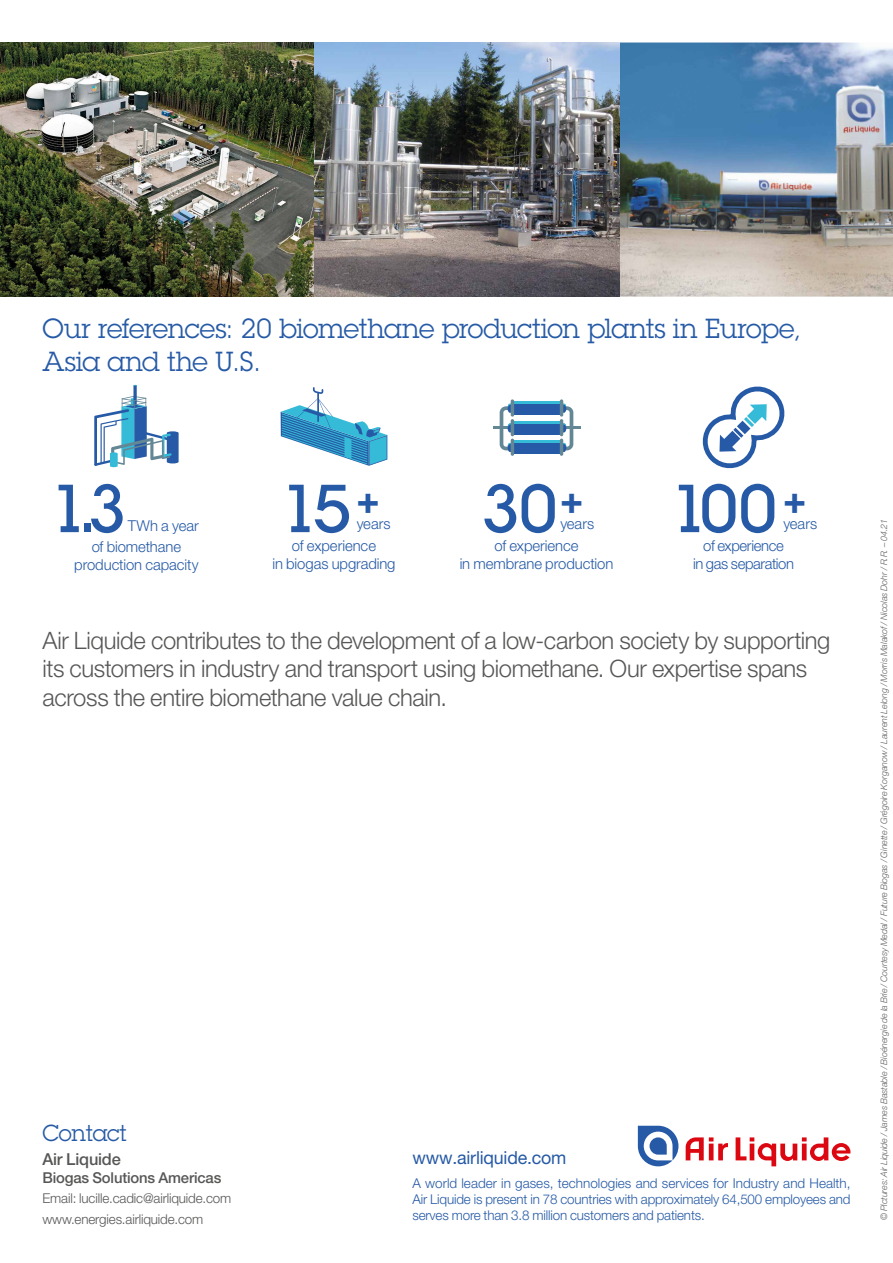
<style>
.page{position:relative;width:893px;height:1263px;background:#fff}
.page>*{position:absolute;margin:0;border:0;box-sizing:border-box;transform-origin:0 0}
.t1{font:500 66.3px "Lubalin Graph Std";letter-spacing:-.06em;color:#265aa6}
.t2{font:700 37.5px "Lubalin Graph Std";color:#265aa6}
.t3{font:27px/32.4px "Lubalin Graph Std";letter-spacing:-.015em;color:#265aa6}
.t4{font:300 24px/28.8px "Helvetica Neue LT Pro";letter-spacing:-.015em;color:#575756}
.t5{font:22.5px "Lubalin Graph Std";letter-spacing:-.01em;color:#265aa6}
.t6{font:18px "Helvetica Neue LT Pro";letter-spacing:-.01em;color:#265aa6}
.t7{font:500 16.5px "Helvetica Neue LT Pro";letter-spacing:-.01em;color:#575756}
.t8{font:300 15px/18px "Helvetica Neue LT Pro";letter-spacing:-.005em;color:#265aa6;text-align:center}
.t9{font:300 15px/18px "Helvetica Neue LT Pro";letter-spacing:-.025em;color:#265aa6;text-align:center}
.t10{font:500 15px "Helvetica Neue LT Pro";letter-spacing:-.01em;color:#575756}
.t11{font:300 13.5px/16.2px "Helvetica Neue LT Pro";letter-spacing:-.01em;color:#265aa6;text-align:justify}
.t12{font:300 13.5px/20.4px "Helvetica Neue LT Pro";letter-spacing:-.01em;color:#575756}
.t13{font:italic 300 9px "Helvetica Neue LT Pro";letter-spacing:-.01em;color:#646363}
</style>
<div class="page">
<img style="left:0;top:43px;width:315px;height:254px">
<img style="left:619px;top:43px;width:274px;height:254px">
<img style="left:315px;top:43px;width:304px;height:254px">
<svg style="left:638px;top:1126px;width:40px;height:40px"></svg>
<svg style="left:686px;top:1137px;width:42px;height:23px"></svg>
<svg style="left:736px;top:1137px;width:114px;height:29px"></svg>
<svg style="left:281px;top:387px;width:106px;height:79px"></svg>
<hr style="left:493px;top:426px;width:87px;height:3px;background:#648796">
<div style="left:513px;top:440px;width:48px;height:14px;background:#265aa6"></div>
<hr style="left:514px;top:401px;width:47px;height:3px;background:#35bbd7">
<svg style="left:500px;top:403px;width:73px;height:49px"></svg>
<hr style="left:511px;top:439px;width:3px;height:17px;background:#648796;border-radius:2px">
<hr style="left:560px;top:439px;width:3px;height:17px;background:#648796;border-radius:2px">
<hr style="left:511px;top:399px;width:3px;height:18px;background:#648796;border-radius:2px">
<hr style="left:560px;top:399px;width:3px;height:18px;background:#648796;border-radius:2px">
<hr style="left:511px;top:419px;width:3px;height:17px;background:#648796;border-radius:2px">
<hr style="left:560px;top:419px;width:3px;height:17px;background:#648796;border-radius:2px">
<svg style="left:94px;top:385px;width:85px;height:82px"></svg>
<svg style="left:702px;top:386px;width:83px;height:83px"></svg>
<h3 class="t3" style="left:43px;top:312px;width:760px">Our references: 20 biomethane production plants in Europe,<br>Asia and the U.S.</h3>
<h1 class="t1" style="left:50px;top:467px;width:78px">1.3</h1>
<p class="t8" style="left:128px;top:517px;width:72px">TWh a year</p>
<h2 class="t2" style="left:357px;top:479px;width:24px">+</h2>
<h1 class="t1" style="left:482px;top:467px;width:77px">30</h1>
<h2 class="t2" style="left:560px;top:479px;width:24px">+</h2>
<h1 class="t1" style="left:670px;top:467px;width:109px">100</h1>
<h1 class="t1" style="left:280px;top:467px;width:73px">15</h1>
<p class="t8" style="left:357px;top:514px;width:35px">years</p>
<p class="t8" style="left:560px;top:514px;width:35px">years</p>
<h2 class="t2" style="left:783px;top:479px;width:24px">+</h2>
<p class="t8" style="left:783px;top:514px;width:35px">years</p>
<p class="t8" style="left:74px;top:537px;width:126px">of biomethane production capacity</p>
<p class="t8" style="left:272px;top:537px;width:125px">of experience<br>in biogas upgrading</p>
<p class="t8" style="left:460px;top:536px;width:155px">of experience<br>in membrane production</p>
<p class="t9" style="left:693px;top:537px;width:103px">of experience<br>in gas separation</p>
<h3 class="t4" style="left:43px;top:625px;width:789px">Air Liquide contributes to the development of a low-carbon society by supporting its customers in industry and transport using biomethane. Our expertise spans across the entire biomethane value chain.</h3>
<h3 class="t5" style="left:43px;top:1118px;width:85px">Contact</h3>
<p class="t7" style="left:43px;top:1149px;width:80px">Air Liquide</p>
<p class="t10" style="left:43px;top:1168px;width:180px">Biogas Solutions Americas</p>
<p class="t12" style="left:43px;top:1188px;width:190px">Email: lucille.cadic@airliquide.com www.energies.airliquide.com</p>
<h3 class="t6" style="left:412px;top:1147px;width:156px">www.airliquide.com</h3>
<p class="t11" style="left:412px;top:1175px;width:440px">A world leader in gases, technologies and services for Industry and Health, Air Liquide is present in 78 countries with approximately 64,500 employees and serves more than 3.8 million customers and patients.</p>
<p class="t13" style="left:878px;top:1220px;width:703px;rotate:-90deg">© Pictures: Air Liquide / James Bastable / Bioénergie de la Brie / Courtesy Medal / Future Biogas / Ginette / Grégoire Korganow / Laurent Lelong / Morris Malakof / Nicolas Dohr / R.R. – 04.21</p>
</div>
